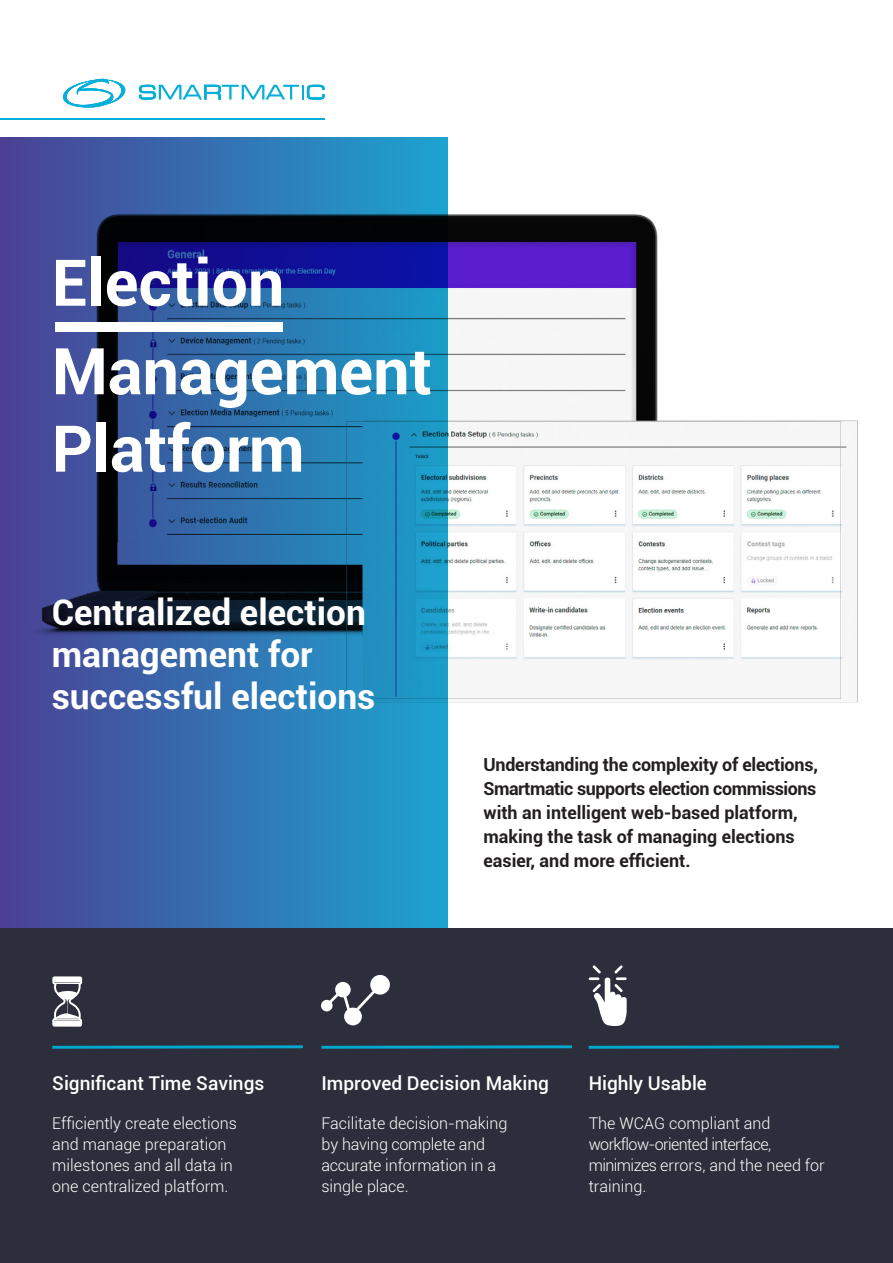
<style>
.page{position:relative;width:893px;height:1263px;background:#fff}
.page>*{position:absolute;margin:0;border:0;box-sizing:border-box;transform-origin:0 0}
.t1{font:700 64.5px/88.5px "Roboto";color:#fff}
.t2{font:700 35.25px/42.3px "Roboto";color:#fff}
.t3{font:500 19.05px "Roboto";color:#fff}
.t4{font:700 18px/24px "Roboto";color:#231f20}
.t5{font:300 16.2px/21px "Roboto";color:#fff}
</style>
<div class="page">
<img style="left:448px;top:214px;width:410px;height:489px">
<svg style="left:0;top:138px;width:448px;height:790px;background:#2c609d"></svg>
<div style="left:0;top:928px;width:893px;height:335px;background:#2c2f3b"></div>
<svg style="left:588px;top:1045px;width:252px;height:4px"></svg>
<svg style="left:589px;top:965px;width:38px;height:61px"></svg>
<svg style="left:52px;top:976px;width:30px;height:51px"></svg>
<svg style="left:52px;top:1045px;width:251px;height:4px"></svg>
<svg style="left:321px;top:1045px;width:251px;height:4px"></svg>
<div style="left:321px;top:1000px;width:12px;height:11px;background:#fff;border-radius:50%"></div>
<div style="left:335px;top:982px;width:16px;height:15px;background:#fff;border-radius:50%"></div>
<div style="left:344px;top:1008px;width:18px;height:17px;background:#fff;border-radius:50%"></div>
<div style="left:370px;top:975px;width:20px;height:19px;background:#fff;border-radius:50%"></div>
<svg style="left:326px;top:987px;width:53px;height:32px"></svg>
<div style="left:55px;top:323px;width:227px;height:9px;background:#fff"></div>
<svg style="left:139px;top:85px;width:186px;height:15px"></svg>
<svg style="left:63px;top:79px;width:62px;height:28px"></svg>
<hr style="left:0;top:118px;width:325px;height:2px;background:#05afda">
<h1 class="t1" style="left:52px;top:236px;width:382px">Election<br>Management</h1>
<h1 class="t1" style="left:52px;top:402px;width:254px">Platform</h1>
<h2 class="t2" style="left:52px;top:589px;width:325px">Centralized election management for successful elections</h2>
<p class="t4" style="left:483px;top:751px;width:336px">Understanding the complexity of elections, Smartmatic supports election commissions with an intelligent web-based platform, making the task of managing elections easier, and more efficient.</p>
<p class="t3" style="left:52px;top:1070px;width:214px">Significant Time Savings</p>
<p class="t3" style="left:321px;top:1070px;width:229px">Improved Decision Making</p>
<p class="t5" style="left:321px;top:1112px;width:187px">Facilitate decision-making by having complete and accurate information in a single place.</p>
<p class="t5" style="left:52px;top:1112px;width:186px">Efficiently create elections and manage preparation milestones and all data in one centralized platform.</p>
<p class="t3" style="left:589px;top:1070px;width:120px">Highly Usable</p>
<p class="t5" style="left:589px;top:1112px;width:237px">The WCAG compliant and workflow-oriented interface, minimizes errors, and the need for training.</p>
</div>
